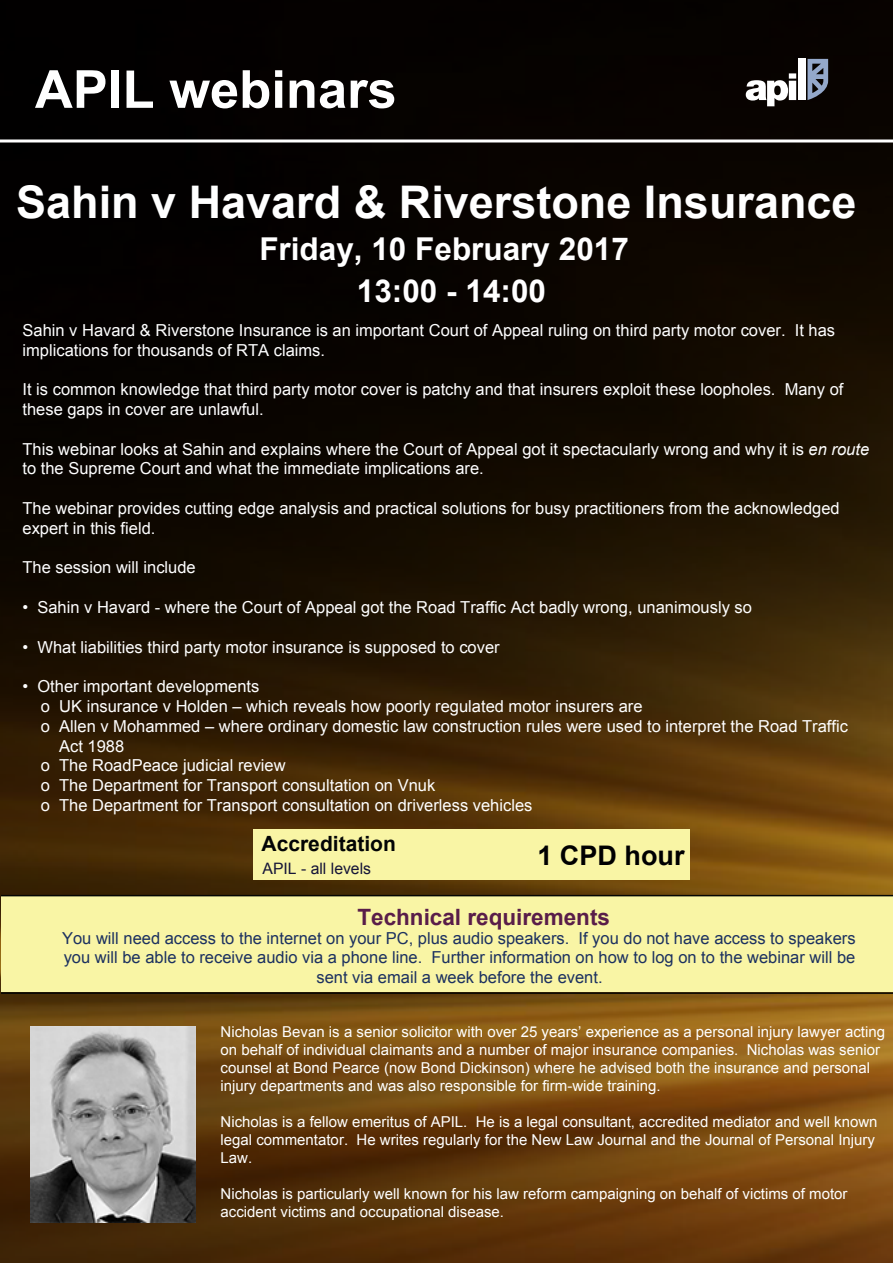
<style>
.page{position:relative;width:893px;height:1263px;background:#fff}
.page>*{position:absolute;margin:0;border:0;box-sizing:border-box;transform-origin:0 0}
.t1{font:700 52.5px "Arial";color:#fff}
.t2{font:700 45px "Arial";color:#fff}
.t3{font:700 31.5px/42.3px "Arial";color:#fff;text-align:center}
.t4{font:700 27px "Arial";color:#000001}
.t5{font:700 22.5px "Arial";color:#591d49}
.t6{font:700 21px "Arial";color:#020405}
.t7{font:16.5px/19.8px "Arial";color:#fff}
.t8{font:16.5px/19.8px "Arial";color:#1c3160;text-align:center}
.t9{font:15.75px "Arial";color:#161538}
.t10{font:15px/18px "Arial";color:#fff}
.s1{font-style:italic}
</style>
<div class="page">
<img style="left:0;top:0;width:893px;height:1263px">
<div style="left:1px;top:895px;width:892px;height:99px;background:#f9f5a5"></div>
<hr style="left:0;top:140px;width:893px;height:2px;background:#fff">
<div style="left:253px;top:830px;width:437px;height:50px;background:#f9f5a5"></div>
<svg style="left:807px;top:59px;width:21px;height:41px"></svg>
<svg style="left:746px;top:73px;width:50px;height:33px"></svg>
<div style="left:798px;top:59px;width:7px;height:41px;background:#fff"></div>
<img style="left:30px;top:1026px;width:165px;height:196px">
<h1 class="t1" style="left:35px;top:54px;width:363px">APIL webinars</h1>
<h2 class="t2" style="left:16px;top:172px;width:842px">Sahin v Havard &amp; Riverstone Insurance</h2>
<h3 class="t3" style="left:259px;top:228px;width:371px">Friday, 10 February 2017<br>13:00 - 14:00</h3>
<p class="t7" style="left:23px;top:320px;width:814px">Sahin v Havard &amp; Riverstone Insurance is an important Court of Appeal ruling on third party motor cover. It has implications for thousands of RTA claims.</p>
<p class="t7" style="left:23px;top:380px;width:822px">It is common knowledge that third party motor cover is patchy and that insurers exploit these loopholes. Many of these gaps in cover are unlawful.</p>
<p class="t7" style="left:23px;top:439px;width:848px">This webinar looks at Sahin and explains where the Court of Appeal got it spectacularly wrong and why it is <span class="s1">en route </span>to the Supreme Court and what the immediate implications are.</p>
<p class="t7" style="left:23px;top:498px;width:819px">The webinar provides cutting edge analysis and practical solutions for busy practitioners from the acknowledged expert in this field.</p>
<p class="t7" style="left:23px;top:558px;width:175px">The session will include</p>
<p class="t7" style="left:23px;top:597px;width:731px">• Sahin v Havard - where the Court of Appeal got the Road Traffic Act badly wrong, unanimously so</p>
<p class="t7" style="left:23px;top:637px;width:479px">• What liabilities third party motor insurance is supposed to cover</p>
<p class="t7" style="left:23px;top:677px;width:238px">• Other important developments</p>
<p class="t7" style="left:41px;top:696px;width:603px">o UK insurance v Holden – which reveals how poorly regulated motor insurers are</p>
<p class="t7" style="left:41px;top:716px;width:808px">o Allen v Mohammed – where ordinary domestic law construction rules were used to interpret the Road Traffic</p>
<p class="t7" style="left:59px;top:736px;width:67px">Act 1988</p>
<p class="t7" style="left:41px;top:756px;width:246px">o The RoadPeace judicial review</p>
<p class="t7" style="left:41px;top:776px;width:396px">o The Department for Transport consultation on Vnuk</p>
<p class="t7" style="left:41px;top:795px;width:493px">o The Department for Transport consultation on driverless vehicles</p>
<p class="t6" style="left:262px;top:830px;width:136px">Accreditation</p>
<p class="t9" style="left:262px;top:858px;width:110px">APIL - all levels</p>
<h3 class="t4" style="left:537px;top:837px;width:149px">1 CPD hour</h3>
<h3 class="t5" style="left:357px;top:902px;width:254px">Technical requirements</h3>
<p class="t8" style="left:62px;top:928px;width:795px">You will need access to the internet on your PC, plus audio speakers. If you do not have access to speakers you will be able to receive audio via a phone line. Further information on how to log on to the webinar will be sent via email a week before the event.</p>
<p class="t10" style="left:221px;top:1023px;width:666px">Nicholas Bevan is a senior solicitor with over 25 years’ experience as a personal injury lawyer acting on behalf of individual claimants and a number of major insurance companies. Nicholas was senior counsel at Bond Pearce (now Bond Dickinson) where he advised both the insurance and personal injury departments and was also responsible for firm-wide training.</p>
<p class="t10" style="left:221px;top:1113px;width:658px">Nicholas is a fellow emeritus of APIL. He is a legal consultant, accredited mediator and well known legal commentator. He writes regularly for the New Law Journal and the Journal of Personal Injury<br>Law.</p>
<p class="t10" style="left:221px;top:1185px;width:628px">Nicholas is particularly well known for his law reform campaigning on behalf of victims of motor accident victims and occupational disease.</p>
</div>
